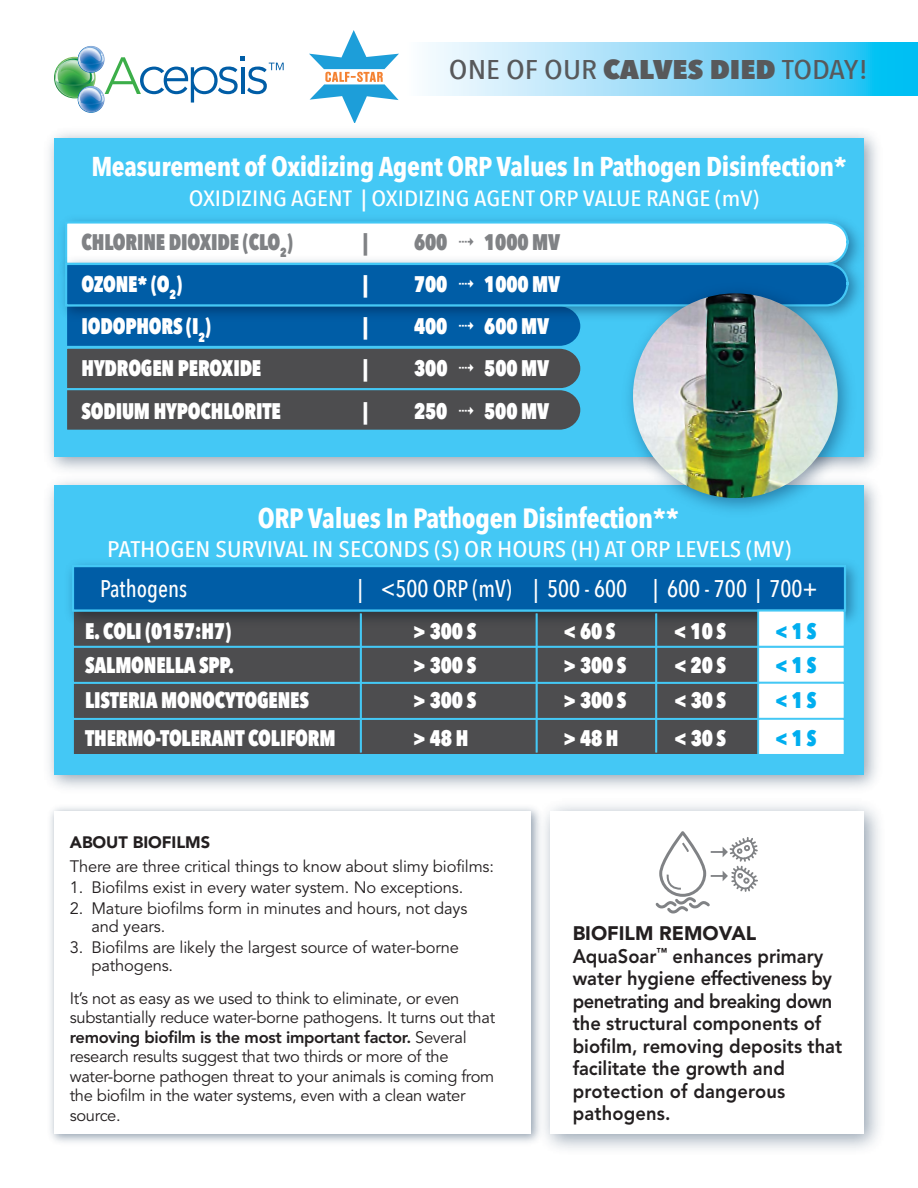
<style>
.page{position:relative;width:918px;height:1188px;background:#fff}
.page>*{position:absolute;margin:0;border:0;box-sizing:border-box;transform-origin:0 0}
.t1{font:700 27.9px "Avenir Next Condensed";letter-spacing:-.015em;color:#fff}
.t2{font:700 27.3px "Avenir Next Condensed";letter-spacing:-.015em;color:#fff}
.t3{font:500 27px "Avenir Next Condensed";color:#58595b;scale:1.2 1}
.t4{font:500 24px "Avenir Next Condensed";color:#fff;scale:.95 1}
.t5{font:800 22.5px "Avenir Next Condensed";letter-spacing:-.01em;color:#fff;scale:.89 1}
.t6{font:500 22.5px "Avenir Next Condensed";color:#fff;scale:1.16 1}
.t7{font:800 22.5px "Avenir Next Condensed";letter-spacing:-.01em;color:#808285;scale:.89 1}
.t8{font:800 22.5px "Avenir Next Condensed";color:#00aeef;scale:.89 1}
.t9{font:500 22.05px "Avenir Next Condensed";color:#fff;scale:1.16 1}
.t10{font:800 19.5px/22.5px "Avenir";color:#231f20;scale:.94 1}
.t11{font:16.5px/19.5px "Avenir";letter-spacing:-.02em;color:#231f20}
.t12{font:900 16.5px "Avenir";letter-spacing:-.005em;color:#231f20}
.s1{font-weight:800}
.s2{font-weight:900}
</style>
<div class="page">
<img style="left:49px;top:481px;width:828px;height:307px">
<div style="left:54px;top:486px;width:810px;height:289px;background:#44c8f5"></div>
<img style="left:69px;top:553px;width:798px;height:79px">
<svg style="left:71px;top:564px;width:776px;height:190px;background:#38586e"></svg>
<div style="left:758px;top:647px;width:87px;height:36px;background:#fff"></div>
<div style="left:757px;top:646px;width:89px;height:38px;border:2px solid #44c8f5"></div>
<div style="left:758px;top:683px;width:87px;height:36px;background:#fff"></div>
<div style="left:757px;top:682px;width:89px;height:38px;border:2px solid #44c8f5"></div>
<div style="left:758px;top:719px;width:87px;height:36px;background:#fff"></div>
<div style="left:757px;top:718px;width:89px;height:38px;border:2px solid #44c8f5"></div>
<div style="left:758px;top:611px;width:87px;height:36px;background:#fff"></div>
<div style="left:757px;top:610px;width:89px;height:38px;border:2px solid #44c8f5"></div>
<hr style="left:655px;top:613px;width:2px;height:140px;background:#44c8f5">
<hr style="left:536px;top:613px;width:2px;height:140px;background:#44c8f5">
<hr style="left:360px;top:613px;width:2px;height:140px;background:#44c8f5">
<svg style="left:426px;top:42px;width:492px;height:53px;background:#8bdaf8"></svg>
<svg style="left:55px;top:47px;width:229px;height:65px"></svg>
<img style="left:49px;top:132px;width:828px;height:338px">
<div style="left:54px;top:138px;width:810px;height:318px;background:#44c8f5"></div>
<img style="left:603px;top:210px;width:267px;height:337px">
<img style="left:633px;top:293px;width:205px;height:205px;border-radius:102px">
<img style="left:50px;top:806px;width:496px;height:338px">
<div style="left:54px;top:811px;width:477px;height:323px;background:#fff"></div>
<svg style="left:655px;top:831px;width:103px;height:83px"></svg>
<img style="left:310px;top:30px;width:88px;height:93px">
<svg style="left:64px;top:220px;width:786px;height:213px;background:#5f8eaa"></svg>
<h3 class="t3" style="left:449px;top:53px;width:351px">ONE OF OUR <span class="s1">CALVES DIED</span> TODAY!</h3>
<h2 class="t2" style="left:91px;top:150px;width:757px">Measurement of Oxidizing Agent ORP Values In Pathogen Disinfection*</h2>
<h3 class="t9" style="left:189px;top:185px;width:493px">OXIDIZING AGENT | OXIDIZING AGENT ORP VALUE RANGE (mV)</h3>
<h3 class="t7" style="left:82px;top:228px;width:239px">CHLORINE DIOXIDE (CLO<sub>2</sub>)</h3>
<h3 class="t7" style="left:363px;top:228px;width:8px">|</h3>
<h3 class="t7" style="left:414px;top:228px;width:39px">600</h3>
<h3 class="t7" style="left:484px;top:228px;width:87px">1000 MV</h3>
<h3 class="t5" style="left:82px;top:270px;width:114px">OZONE* (O<sub>2</sub>)</h3>
<h3 class="t5" style="left:363px;top:270px;width:8px">|</h3>
<h3 class="t5" style="left:414px;top:270px;width:39px">700</h3>
<h3 class="t5" style="left:484px;top:270px;width:87px">1000 MV</h3>
<h3 class="t5" style="left:82px;top:312px;width:147px">IODOPHORS (I<sub>2</sub>)</h3>
<h3 class="t5" style="left:363px;top:312px;width:8px">|</h3>
<h3 class="t5" style="left:414px;top:312px;width:39px">400</h3>
<h3 class="t5" style="left:484px;top:312px;width:74px">600 MV</h3>
<h3 class="t5" style="left:82px;top:354px;width:204px">HYDROGEN PEROXIDE</h3>
<h3 class="t5" style="left:363px;top:354px;width:8px">|</h3>
<h3 class="t5" style="left:414px;top:354px;width:39px">300</h3>
<h3 class="t5" style="left:484px;top:354px;width:74px">500 MV</h3>
<h3 class="t5" style="left:82px;top:397px;width:225px">SODIUM HYPOCHLORITE</h3>
<h3 class="t5" style="left:363px;top:397px;width:8px">|</h3>
<h3 class="t5" style="left:414px;top:397px;width:39px">250</h3>
<h3 class="t5" style="left:484px;top:397px;width:74px">500 MV</h3>
<h1 class="t1" style="left:258px;top:501px;width:423px">ORP Values In Pathogen Disinfection**</h1>
<h3 class="t6" style="left:107px;top:535px;width:591px">PATHOGEN SURVIVAL IN SECONDS (S) OR HOURS (H) AT ORP LEVELS (MV)</h3>
<h3 class="t4" style="left:100px;top:574px;width:93px">Pathogens</h3>
<h3 class="t4" style="left:358px;top:574px;width:485px">| &lt;500 ORP (mV) | 500 - 600 | 600 - 700 | 700+</h3>
<h3 class="t5" style="left:85px;top:617px;width:166px">E. COLI (0157:H7)</h3>
<h3 class="t5" style="left:413px;top:617px;width:73px">&gt; 300 S</h3>
<h3 class="t5" style="left:563px;top:617px;width:60px">&lt; 60 S</h3>
<h3 class="t5" style="left:674px;top:617px;width:60px">&lt; 10 S</h3>
<h3 class="t8" style="left:775px;top:617px;width:48px">&lt; 1 S</h3>
<h3 class="t5" style="left:85px;top:651px;width:169px">SALMONELLA SPP.</h3>
<h3 class="t5" style="left:413px;top:651px;width:73px">&gt; 300 S</h3>
<h3 class="t5" style="left:563px;top:651px;width:73px">&gt; 300 S</h3>
<h3 class="t5" style="left:674px;top:651px;width:60px">&lt; 20 S</h3>
<h3 class="t8" style="left:775px;top:651px;width:48px">&lt; 1 S</h3>
<h3 class="t5" style="left:85px;top:686px;width:253px">LISTERIA MONOCYTOGENES</h3>
<h3 class="t5" style="left:413px;top:686px;width:73px">&gt; 300 S</h3>
<h3 class="t5" style="left:563px;top:686px;width:73px">&gt; 300 S</h3>
<h3 class="t5" style="left:674px;top:686px;width:60px">&lt; 30 S</h3>
<h3 class="t8" style="left:775px;top:686px;width:48px">&lt; 1 S</h3>
<h3 class="t5" style="left:85px;top:724px;width:283px">THERMO-TOLERANT COLIFORM</h3>
<h3 class="t5" style="left:413px;top:724px;width:64px">&gt; 48 H</h3>
<h3 class="t5" style="left:563px;top:724px;width:64px">&gt; 48 H</h3>
<h3 class="t5" style="left:674px;top:724px;width:60px">&lt; 30 S</h3>
<h3 class="t8" style="left:775px;top:724px;width:48px">&lt; 1 S</h3>
<p class="t12" style="left:70px;top:832px;width:142px">ABOUT BIOFILMS</p>
<p class="t11" style="left:70px;top:857px;width:426px">There are three critical things to know about slimy biofilms:</p>
<p class="t11" style="left:70px;top:878px;width:395px">1. Biofilms exist in every water system. No exceptions.</p>
<p class="t11" style="left:91px;top:899px;width:378px;line-height:18px;text-indent:-22px">2. Mature biofilms form in minutes and hours, not days and years.</p>
<p class="t11" style="left:91px;top:938px;width:369px;line-height:18px;text-indent:-22px">3. Biofilms are likely the largest source of water-borne pathogens.</p>
<p class="t11" style="left:70px;top:989px;width:427px">It’s not as easy as we used to think to eliminate, or even substantially reduce water-borne pathogens. It turns out that <span class="s1">removing biofilm is the most important factor.</span> Several research results suggest that two thirds or more of the water-borne pathogen threat to your animals is coming from the biofilm in the water systems, even with a clean water source.</p>
<p class="t10" style="left:573px;top:922px;width:288px"><span class="s2">BIOFILM REMOVAL<br></span>AquaSoar<sup>™</sup> enhances primary water hygiene effectiveness by penetrating and breaking down the structural components of biofilm, removing deposits that facilitate the growth and protection of dangerous pathogens.</p>
</div>
